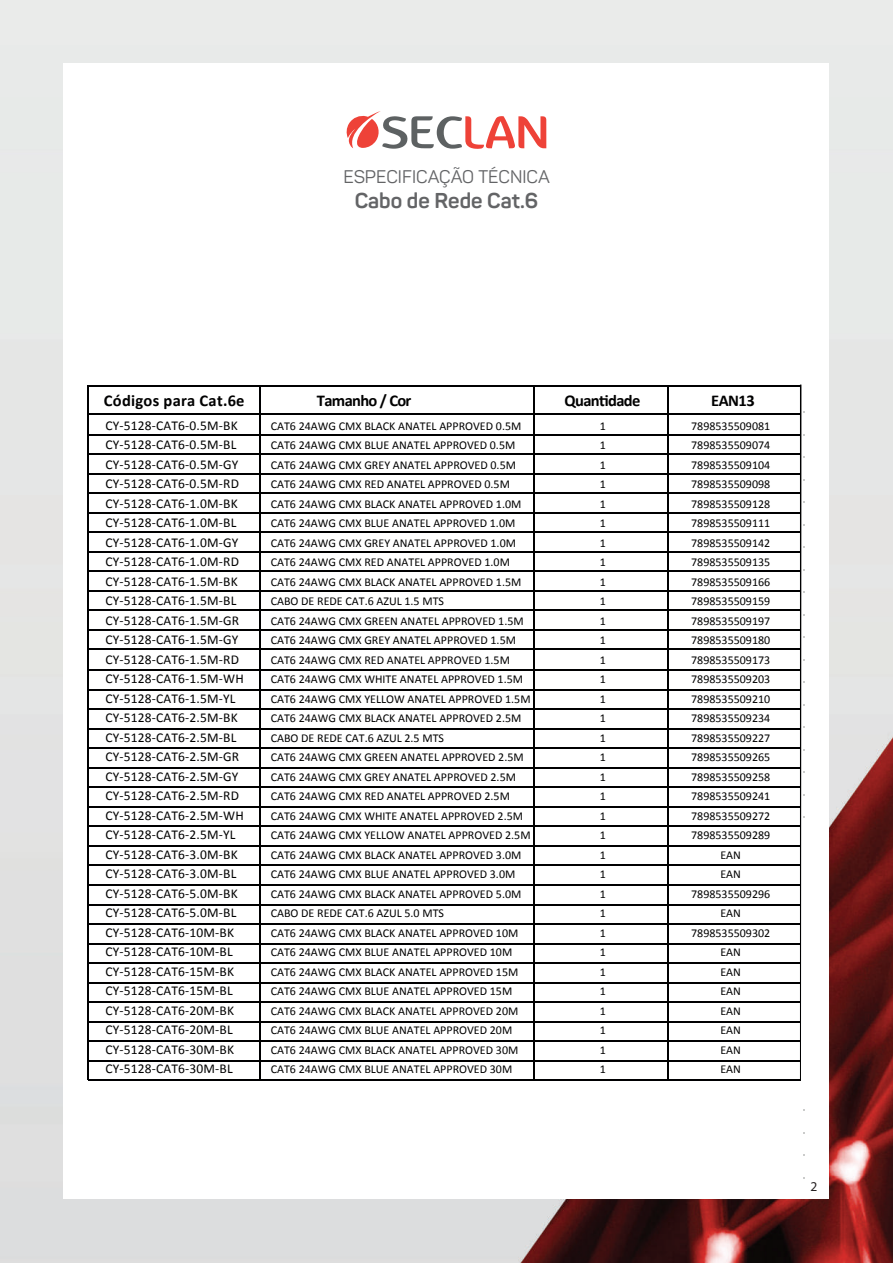
<style>
.page{position:relative;width:893px;height:1263px;background:#fff}
.page>*{position:absolute;margin:0;border:0;box-sizing:border-box;transform-origin:0 0}
.t1{font:700 21.15px "Panton";color:#636466}
.t2{font:18px "Panton";color:#636466}
.t3{font:700 16.5px "Calibri";letter-spacing:-.035em;color:#000001}
.t4{font:700 16.5px "Calibri";letter-spacing:.015em;color:#000001}
.t5{font:13.5px/19.5px "Calibri";letter-spacing:.01em;color:#000001}
.t6{font:13.5px "Myriad Pro";color:#231f20}
.t7{font:12px/19.5px "Calibri";color:#000001}
</style>
<div class="page">
<img style="left:0;top:0;width:893px;height:1263px">
<div style="left:64px;top:64px;width:765px;height:1135px;background:#fff"></div>
<svg style="left:346px;top:111px;width:200px;height:38px"></svg>
<hr style="left:87px;top:413px;width:714px;height:2px;background:#000001">
<hr style="left:87px;top:385px;width:714px;height:2px;background:#000001">
<hr style="left:87px;top:434px;width:714px;height:2px;background:#000001">
<hr style="left:87px;top:454px;width:714px;height:1px;background:#000001">
<hr style="left:87px;top:473px;width:714px;height:2px;background:#000001">
<hr style="left:87px;top:493px;width:714px;height:1px;background:#000001">
<hr style="left:89px;top:512px;width:712px;height:2px;background:#000001">
<hr style="left:89px;top:532px;width:712px;height:1px;background:#000001">
<hr style="left:89px;top:551px;width:712px;height:2px;background:#000001">
<hr style="left:89px;top:571px;width:712px;height:1px;background:#000001">
<hr style="left:89px;top:590px;width:712px;height:2px;background:#000001">
<hr style="left:89px;top:610px;width:712px;height:1px;background:#000001">
<hr style="left:89px;top:629px;width:712px;height:2px;background:#000001">
<hr style="left:89px;top:649px;width:712px;height:1px;background:#000001">
<hr style="left:89px;top:670px;width:712px;height:1px;background:#000001">
<hr style="left:89px;top:689px;width:712px;height:2px;background:#000001">
<hr style="left:89px;top:709px;width:712px;height:1px;background:#000001">
<hr style="left:89px;top:728px;width:712px;height:2px;background:#000001">
<hr style="left:89px;top:748px;width:712px;height:1px;background:#000001">
<hr style="left:89px;top:767px;width:712px;height:2px;background:#000001">
<hr style="left:89px;top:787px;width:712px;height:1px;background:#000001">
<hr style="left:89px;top:806px;width:712px;height:2px;background:#000001">
<hr style="left:89px;top:826px;width:712px;height:1px;background:#000001">
<hr style="left:89px;top:845px;width:712px;height:2px;background:#000001">
<hr style="left:89px;top:865px;width:712px;height:1px;background:#000001">
<hr style="left:89px;top:884px;width:712px;height:2px;background:#000001">
<hr style="left:89px;top:904px;width:712px;height:1px;background:#000001">
<hr style="left:89px;top:923px;width:712px;height:2px;background:#000001">
<hr style="left:89px;top:943px;width:712px;height:1px;background:#000001">
<hr style="left:89px;top:962px;width:712px;height:2px;background:#000001">
<hr style="left:89px;top:982px;width:712px;height:1px;background:#000001">
<hr style="left:89px;top:1001px;width:712px;height:2px;background:#000001">
<hr style="left:89px;top:1021px;width:712px;height:1px;background:#000001">
<hr style="left:89px;top:1040px;width:712px;height:2px;background:#000001">
<hr style="left:89px;top:1060px;width:712px;height:1px;background:#000001">
<hr style="left:89px;top:1079px;width:712px;height:2px;background:#000001">
<hr style="left:667px;top:386px;width:1px;height:693px;background:#000001">
<hr style="left:533px;top:386px;width:2px;height:693px;background:#000001">
<hr style="left:259px;top:386px;width:1px;height:693px;background:#000001">
<hr style="left:87px;top:386px;width:2px;height:693px;background:#000001">
<svg style="left:800px;top:385px;width:4px;height:694px"></svg>
<h2 class="t2" style="left:343px;top:166px;width:208px">ESPECIFICAÇÃO TÉCNICA</h2>
<h1 class="t1" style="left:355px;top:188px;width:185px">Cabo de Rede Cat.6</h1>
<h3 class="t4" style="left:104px;top:388px;width:142px">Códigos para Cat.6e</h3>
<h3 class="t3" style="left:317px;top:388px;width:96px">Tamanho / Cor</h3>
<h3 class="t3" style="left:565px;top:388px;width:77px">Quantidade</h3>
<h3 class="t3" style="left:711px;top:388px;width:45px">EAN13</h3>
<p class="t5" style="left:106px;top:415px;width:140px">CY-5128-CAT6-0.5M-BK<br>CY-5128-CAT6-0.5M-BL<br>CY-5128-CAT6-0.5M-GY<br>CY-5128-CAT6-0.5M-RD<br>CY-5128-CAT6-1.0M-BK<br>CY-5128-CAT6-1.0M-BL<br>CY-5128-CAT6-1.0M-GY<br>CY-5128-CAT6-1.0M-RD<br>CY-5128-CAT6-1.5M-BK<br>CY-5128-CAT6-1.5M-BL<br>CY-5128-CAT6-1.5M-GR<br>CY-5128-CAT6-1.5M-GY<br>CY-5128-CAT6-1.5M-RD<br>CY-5128-CAT6-1.5M-WH<br>CY-5128-CAT6-1.5M-YL<br>CY-5128-CAT6-2.5M-BK<br>CY-5128-CAT6-2.5M-BL<br>CY-5128-CAT6-2.5M-GR<br>CY-5128-CAT6-2.5M-GY<br>CY-5128-CAT6-2.5M-RD<br>CY-5128-CAT6-2.5M-WH<br>CY-5128-CAT6-2.5M-YL<br>CY-5128-CAT6-3.0M-BK<br>CY-5128-CAT6-3.0M-BL<br>CY-5128-CAT6-5.0M-BK<br>CY-5128-CAT6-5.0M-BL<br>CY-5128-CAT6-10M-BK<br>CY-5128-CAT6-10M-BL<br>CY-5128-CAT6-15M-BK<br>CY-5128-CAT6-15M-BL<br>CY-5128-CAT6-20M-BK<br>CY-5128-CAT6-20M-BL<br>CY-5128-CAT6-30M-BK<br>CY-5128-CAT6-30M-BL</p>
<p class="t7" style="left:271px;top:416px;width:261px">CAT6 24AWG CMX BLACK ANATEL APPROVED 0.5M CAT6 24AWG CMX BLUE ANATEL APPROVED 0.5M CAT6 24AWG CMX GREY ANATEL APPROVED 0.5M CAT6 24AWG CMX RED ANATEL APPROVED 0.5M CAT6 24AWG CMX BLACK ANATEL APPROVED 1.0M CAT6 24AWG CMX BLUE ANATEL APPROVED 1.0M CAT6 24AWG CMX GREY ANATEL APPROVED 1.0M CAT6 24AWG CMX RED ANATEL APPROVED 1.0M CAT6 24AWG CMX BLACK ANATEL APPROVED 1.5M CABO DE REDE CAT.6 AZUL 1.5 MTS<br>CAT6 24AWG CMX GREEN ANATEL APPROVED 1.5M CAT6 24AWG CMX GREY ANATEL APPROVED 1.5M CAT6 24AWG CMX RED ANATEL APPROVED 1.5M CAT6 24AWG CMX WHITE ANATEL APPROVED 1.5M CAT6 24AWG CMX YELLOW ANATEL APPROVED 1.5M CAT6 24AWG CMX BLACK ANATEL APPROVED 2.5M CABO DE REDE CAT.6 AZUL 2.5 MTS<br>CAT6 24AWG CMX GREEN ANATEL APPROVED 2.5M CAT6 24AWG CMX GREY ANATEL APPROVED 2.5M CAT6 24AWG CMX RED ANATEL APPROVED 2.5M CAT6 24AWG CMX WHITE ANATEL APPROVED 2.5M CAT6 24AWG CMX YELLOW ANATEL APPROVED 2.5M CAT6 24AWG CMX BLACK ANATEL APPROVED 3.0M CAT6 24AWG CMX BLUE ANATEL APPROVED 3.0M CAT6 24AWG CMX BLACK ANATEL APPROVED 5.0M CABO DE REDE CAT.6 AZUL 5.0 MTS<br>CAT6 24AWG CMX BLACK ANATEL APPROVED 10M CAT6 24AWG CMX BLUE ANATEL APPROVED 10M CAT6 24AWG CMX BLACK ANATEL APPROVED 15M CAT6 24AWG CMX BLUE ANATEL APPROVED 15M CAT6 24AWG CMX BLACK ANATEL APPROVED 20M CAT6 24AWG CMX BLUE ANATEL APPROVED 20M CAT6 24AWG CMX BLACK ANATEL APPROVED 30M CAT6 24AWG CMX BLUE ANATEL APPROVED 30M</p>
<p class="t7" style="left:691px;top:416px;width:81px;text-align:center">7898535509081<br>7898535509074<br>7898535509104<br>7898535509098<br>7898535509128<br>7898535509111<br>7898535509142<br>7898535509135<br>7898535509166<br>7898535509159<br>7898535509197<br>7898535509180<br>7898535509173<br>7898535509203<br>7898535509210<br>7898535509234<br>7898535509227<br>7898535509265<br>7898535509258<br>7898535509241<br>7898535509272<br>7898535509289<br>EAN<br>EAN<br>7898535509296<br>EAN<br>7898535509302<br>EAN<br>EAN<br>EAN<br>EAN<br>EAN<br>EAN<br>EAN</p>
<p class="t7" style="left:600px;top:416px;width:8px;text-align:justify">1<br>1<br>1<br>1<br>1<br>1<br>1<br>1<br>1<br>1<br>1<br>1<br>1<br>1<br>1<br>1<br>1<br>1<br>1<br>1<br>1<br>1<br>1<br>1<br>1<br>1<br>1<br>1<br>1<br>1<br>1<br>1<br>1<br>1</p>
<p class="t6" style="left:811px;top:1178px;width:8px">2</p>
</div>
